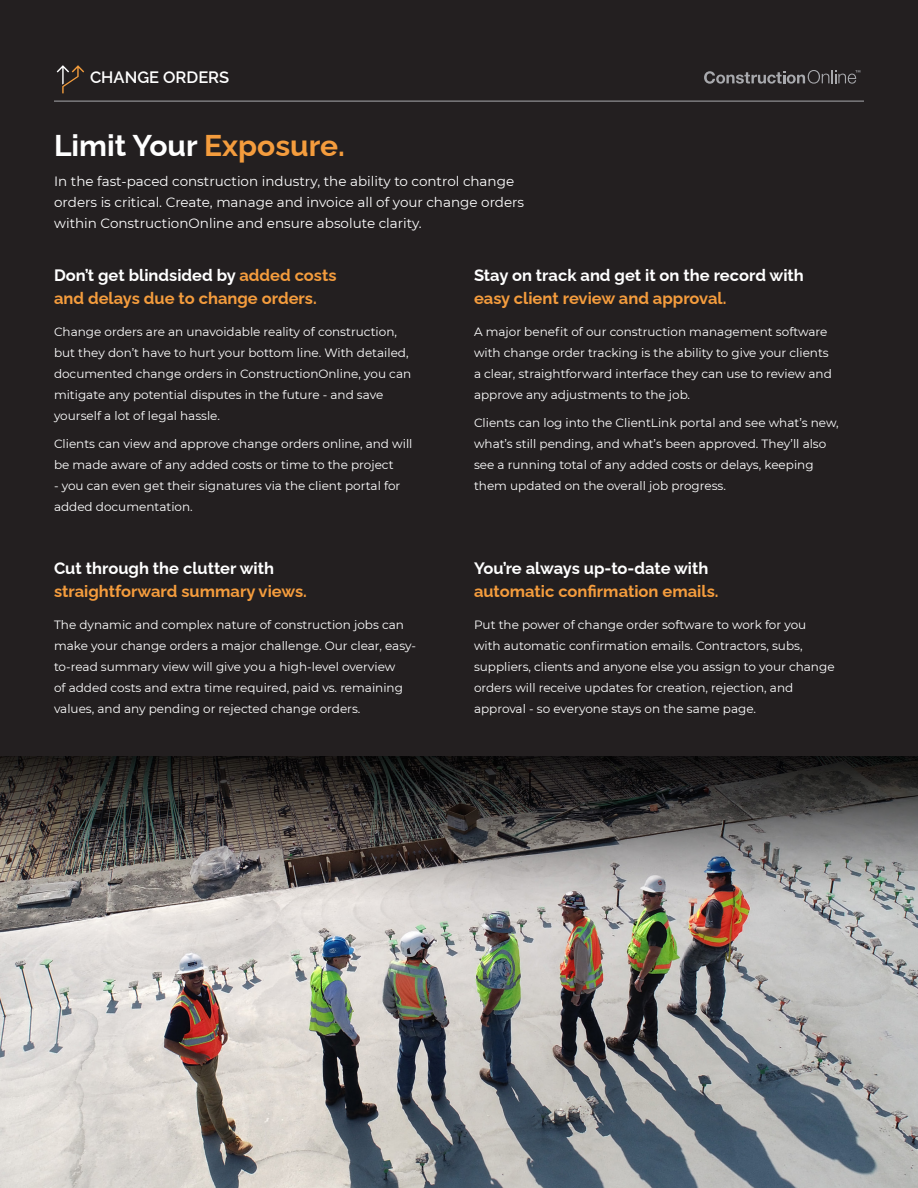
<style>
.page{position:relative;width:918px;height:1188px;background:#231f20}
.page>*{position:absolute;margin:0;border:0;box-sizing:border-box;transform-origin:0 0}
.t1{font:700 30px "Raleway";color:#fff}
.t2{font:700 16.5px/22.5px "Raleway";color:#f49c3d}
.t3{font:700 16.5px/22.5px "Raleway";color:#fff}
.t4{font:600 16.5px "Raleway";color:#fff}
.t5{font:13.5px/21px "Montserrat";color:#fff}
.t6{font:12px/21px "Montserrat";color:#fff}
.s1{color:#f49c3d}
.s2{color:#fff}
</style>
<div class="page">
<img style="left:0;top:756px;width:918px;height:432px">
<svg style="left:57px;top:65px;width:27px;height:28px"></svg>
<svg style="left:704px;top:70px;width:156px;height:14px"></svg>
<hr style="left:54px;top:101px;width:810px;height:1px;background:#a8a9ad">
<p class="t4" style="left:90px;top:64px;width:141px">CHANGE ORDERS</p>
<p class="t1" style="left:54px;top:121px;width:292px">Limit Your <span class="s1">Exposure.</span></p>
<p class="t5" style="left:54px;top:170px;width:472px">In the fast-paced construction industry, the ability to control change orders is critical. Create, manage and invoice all of your change orders within ConstructionOnline and ensure absolute clarity.</p>
<p class="t2" style="left:54px;top:262px;width:284px"><span class="s2">Don’t get blindsided by</span> added costs and delays due to change orders.</p>
<p class="t3" style="left:474px;top:262px;width:331px">Stay on track and get it on the record with <span class="s1">easy client review and approval.</span></p>
<p class="t6" style="left:54px;top:320px;width:359px">Change orders are an unavoidable reality of construction, but they don’t have to hurt your bottom line. With detailed, documented change orders in ConstructionOnline, you can mitigate any potential disputes in the future - and save yourself a lot of legal hassle.</p>
<p class="t6" style="left:54px;top:433px;width:360px">Clients can view and approve change orders online, and will be made aware of any added costs or time to the project</p>
<p class="t6" style="left:54px;top:475px;width:348px">- you can even get their signatures via the client portal for added documentation.</p>
<p class="t6" style="left:474px;top:320px;width:359px">A major benefit of our construction management software with change order tracking is the ability to give your clients a clear, straightforward interface they can use to review and approve any adjustments to the job.</p>
<p class="t6" style="left:474px;top:412px;width:366px">Clients can log into the ClientLink portal and see what’s new, what’s still pending, and what’s been approved. They’ll also see a running total of any added costs or delays, keeping them updated on the overall job progress.</p>
<p class="t2" style="left:54px;top:555px;width:255px"><span class="s2">Cut through the clutter with </span>straightforward summary views.</p>
<p class="t2" style="left:474px;top:555px;width:246px"><span class="s2">You’re always up-to-date with </span>automatic confirmation emails.</p>
<p class="t6" style="left:54px;top:613px;width:364px">The dynamic and complex nature of construction jobs can make your change orders a major challenge. Our clear, easy&shy;to-read summary view will give you a high-level overview<br>of added costs and extra time required, paid vs. remaining values, and any pending or rejected change orders.</p>
<p class="t6" style="left:474px;top:613px;width:334px">Put the power of change order software to work for you</p>
<p class="t6" style="left:474px;top:634px;width:330px">with automatic confirmation emails. Contractors, subs,</p>
<p class="t6" style="left:474px;top:655px;width:362px">suppliers, clients and anyone else you assign to your change orders will receive updates for creation, rejection, and</p>
<p class="t6" style="left:474px;top:697px;width:284px">approval - so everyone stays on the same page.</p>
</div>
